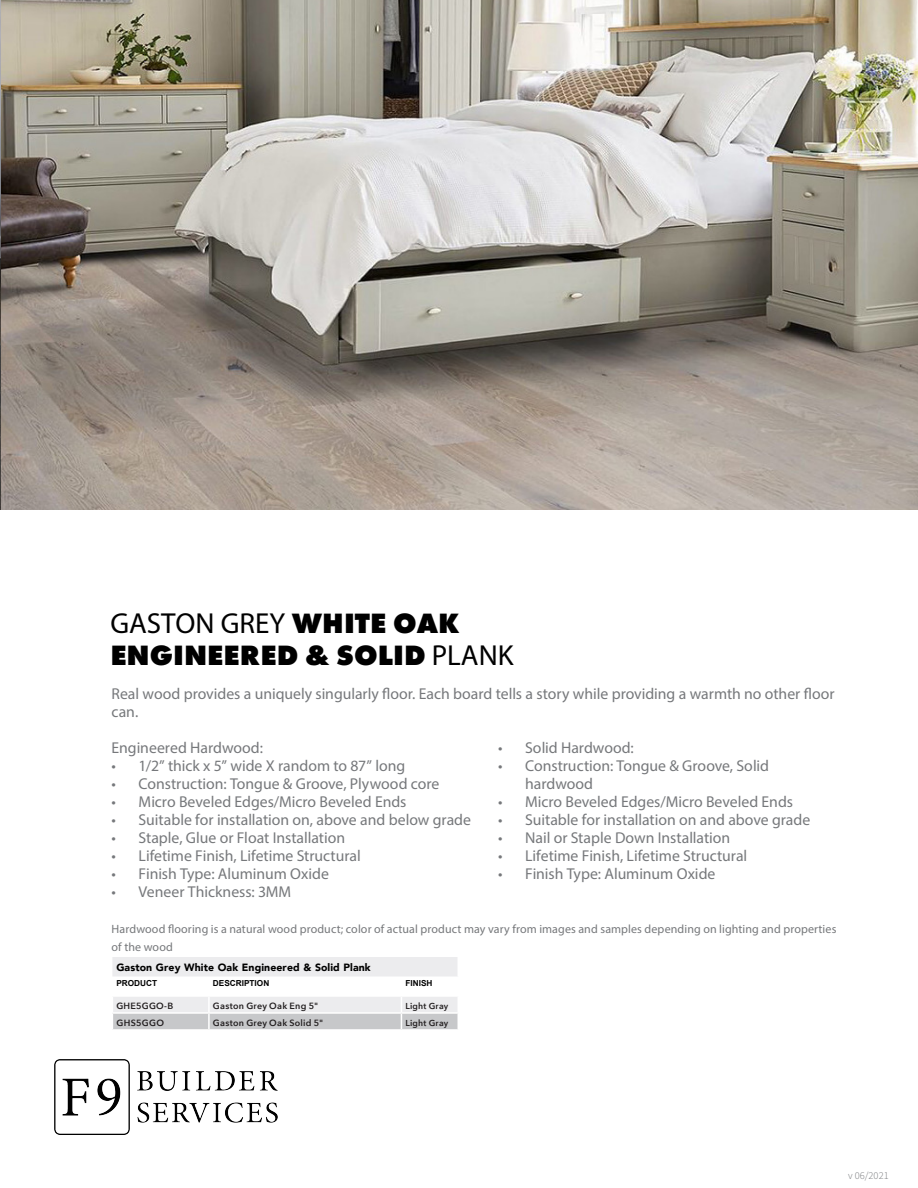
<style>
.page{position:relative;width:918px;height:1188px;background:#fff}
.page>*{position:absolute;margin:0;border:0;box-sizing:border-box;transform-origin:0 0}
.Bullets{font:800 28.95px/31.5px "Futura PT";color:#000}
.Bullets-2{font:15.75px/18px "Myriad Pro";letter-spacing:-.005em;color:#76787b}
.Bullets-3{font:12px/18px "Myriad Pro";letter-spacing:.01em;color:#76787b}
.Chart_Heading{font:900 10.5px "Avenir";letter-spacing:.01em;color:#000}
.t1{font:10.5px "Source Sans Variable";color:#76787b}
.Table_copy{font:600 9px "Avenir Next";letter-spacing:.025em;color:#231f20}
.Chart_Part{font:600 9px "Avenir Next";letter-spacing:.03em;color:#231f20}
.Table_copy-2{font:600 8.7px "Avenir Next";letter-spacing:.03em;color:#231f20}
.Column_Header{font:700 8.25px "Arial";color:#000}
.s1{font-family:"Myriad Pro";font-weight:400}
</style>
<div class="page">
<hr style="left:0;top:509px;width:1px;height:30px;background:#e1dae6">
<svg style="left:112px;top:957px;width:346px;height:72px"></svg>
<hr style="left:112px;top:995px;width:97px;height:2px;background:#fff">
<img style="left:1px;top:0;width:917px;height:509px">
<img style="left:0;top:0;width:1px;height:509px">
<img style="left:54px;top:1059px;width:223px;height:76px">
<p class="Bullets" style="left:110px;top:607px;width:405px"><span class="s1">GASTON GREY</span> WHITE OAK<br>ENGINEERED &amp; SOLID <span class="s1">PLANK</span></p>
<p class="Bullets-2" style="left:112px;top:684px;width:724px">Real wood provides a uniquely singularly floor. Each board tells a story while providing a warmth no other floor can.</p>
<p class="Bullets-2" style="left:112px;top:738px;width:153px">Engineered Hardwood:</p>
<p class="Bullets-2" style="left:112px;top:756px;width:295px">• 1/2” thick x 5” wide X random to 87” long</p>
<p class="Bullets-2" style="left:112px;top:774px;width:329px">• Construction: Tongue &amp; Groove, Plywood core</p>
<p class="Bullets-2" style="left:112px;top:792px;width:296px">• Micro Beveled Edges/Micro Beveled Ends</p>
<p class="Bullets-2" style="left:112px;top:810px;width:361px">• Suitable for installation on, above and below grade</p>
<p class="Bullets-2" style="left:112px;top:828px;width:235px">• Staple, Glue or Float Installation</p>
<p class="Bullets-2" style="left:112px;top:846px;width:251px">• Lifetime Finish, Lifetime Structural</p>
<p class="Bullets-2" style="left:112px;top:864px;width:219px">• Finish Type: Aluminum Oxide</p>
<p class="Bullets-2" style="left:112px;top:882px;width:181px">• Veneer Thickness: 3MM</p>
<p class="Bullets-3" style="left:112px;top:920px;width:726px">Hardwood flooring is a natural wood product; color of actual product may vary from images and samples depending on lighting and properties of the wood</p>
<p class="Bullets-2" style="left:498px;top:738px;width:137px">• Solid Hardwood:</p>
<p class="Bullets-2" style="left:525px;top:756px;width:246px;text-indent:-27px">• Construction: Tongue &amp; Groove, Solid hardwood</p>
<p class="Bullets-2" style="left:498px;top:792px;width:296px">• Micro Beveled Edges/Micro Beveled Ends</p>
<p class="Bullets-2" style="left:498px;top:810px;width:314px">• Suitable for installation on and above grade</p>
<p class="Bullets-2" style="left:498px;top:828px;width:234px">• Nail or Staple Down Installation</p>
<p class="Bullets-2" style="left:498px;top:846px;width:251px">• Lifetime Finish, Lifetime Structural</p>
<p class="Bullets-2" style="left:498px;top:864px;width:219px">• Finish Type: Aluminum Oxide</p>
<p class="Chart_Heading" style="left:116px;top:959px;width:256px">Gaston Grey White Oak Engineered &amp; Solid Plank</p>
<p class="Column_Header" style="left:116px;top:978px;width:42px">PRODUCT</p>
<p class="Column_Header" style="left:213px;top:978px;width:58px">DESCRIPTION</p>
<p class="Column_Header" style="left:405px;top:978px;width:29px">FINISH</p>
<p class="Chart_Part" style="left:116px;top:998px;width:59px">GHE5GGO-B</p>
<p class="Table_copy" style="left:213px;top:998px;width:107px">Gaston Grey Oak Eng 5"</p>
<p class="Table_copy-2" style="left:405px;top:998px;width:44px">Light Gray</p>
<p class="Chart_Part" style="left:116px;top:1015px;width:49px">GHS5GGO</p>
<p class="Table_copy" style="left:213px;top:1015px;width:112px">Gaston Grey Oak Solid 5"</p>
<p class="Table_copy-2" style="left:405px;top:1015px;width:44px">Light Gray</p>
<p class="t1" style="left:848px;top:1169px;width:42px">v 06/2021</p>
</div>
